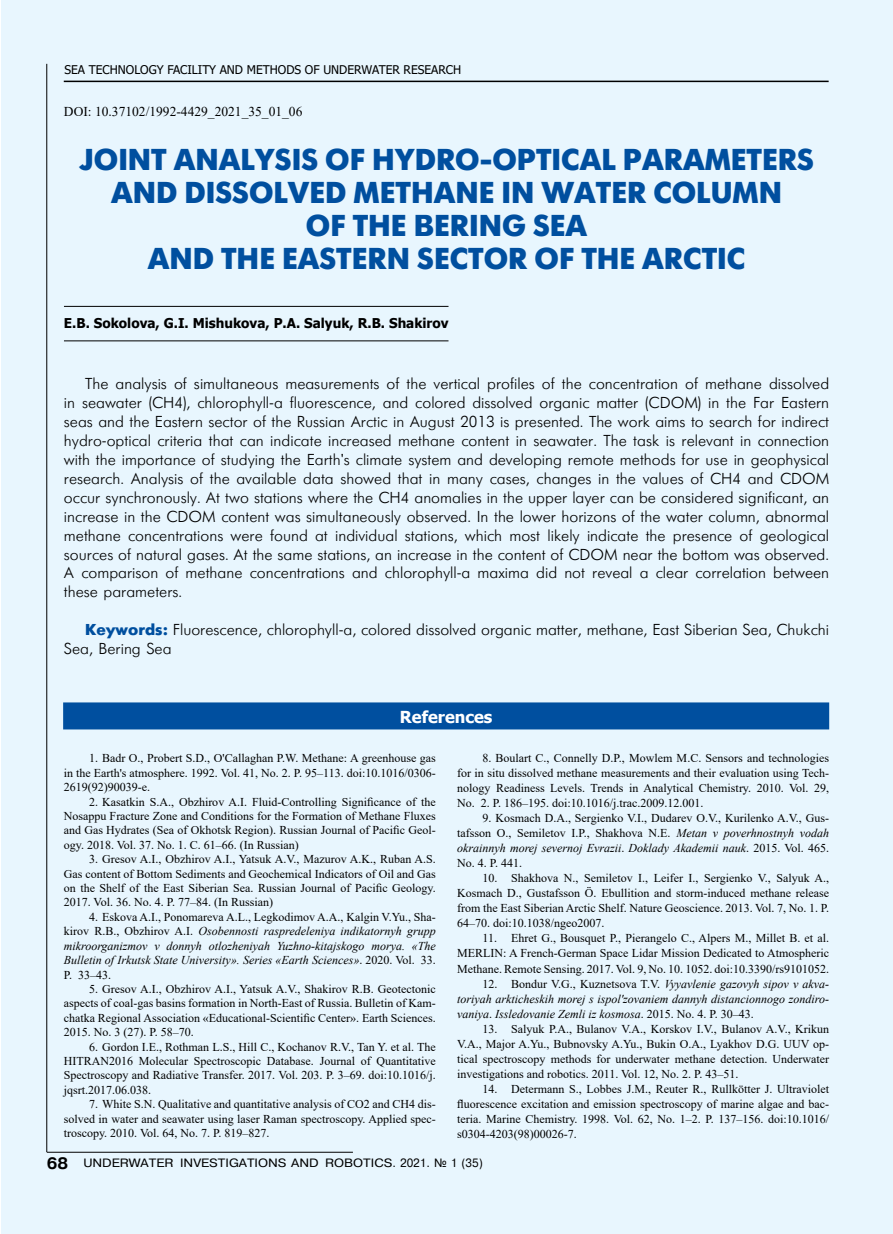
<style>
.page{position:relative;width:893px;height:1234px;background:#fff}
.page>*{position:absolute;margin:0;border:0;box-sizing:border-box;transform-origin:0 0}
.t1{font:700 30px/33px "Futuris C";color:#004f9f;text-align:center}
.t2{font:18px "Pragmatica Cond C";color:#000}
.t3{font:700 16.5px "Tahoma";color:#fff}
.t4{font:15.75px/18.9px "Futuris Cyrillic";color:#000;text-align:justify}
.t5{font:700 13.5px "Tahoma";color:#000}
.t6{font:13.5px "Times New Roman";color:#000}
.t7{font:12px/15px "Times New Roman";color:#000;text-align:justify}
.t8{font:italic 12px/14.4px "Times New Roman";color:#000;text-align:justify}
.t9{font:12px "Pragmatica Cyrillic";color:#000;scale:.95 1}
.t10{font:12px "Tahoma";color:#000}
.t11{font:12px "Pragmatica Cyrillic";color:#000;scale:1.1 1}
.s1{font-family:"Times New Roman";font-size:15px}
.s2{font-family:"Futuris";font-weight:700;color:#004f9f}
.s3{font-style:normal}
.s4{font-style:italic}
.s5{font-family:"Pragmatica CTT";font-weight:700;font-size:16.5px}
</style>
<div class="page">
<div style="left:2px;top:0;width:891px;height:1233px;background:#e8f6fe"></div>
<hr style="left:64px;top:81px;width:765px;height:1px;background:#000">
<hr style="left:47px;top:64px;width:1px;height:1087px;background:#000">
<hr style="left:47px;top:1151px;width:306px;height:1px;background:#000">
<div style="left:63px;top:702px;width:766px;height:27px;background:#004f9f"></div>
<hr style="left:64px;top:306px;width:384px;height:1px;background:#000">
<hr style="left:64px;top:340px;width:384px;height:1px;background:#000">
<h2 class="t2" style="left:42px;top:51px;width:376px"><span class="s1">●</span> МОДЕЛИ, АЛГОРИТМЫ И ПРОГРАММНЫЕ СРЕДСТВА</h2>
<h2 class="t2" style="left:64px;top:51px;width:302px">СИСТЕМЫ, ТЕХНОЛОГИ И ЭКСПЕРИМЕНТЫ</h2>
<p class="t10" style="left:64px;top:62px;width:398px">SEA TECHNOLOGY FACILITY AND METHODS OF UNDERWATER RESEARCH</p>
<p class="t6" style="left:64px;top:102px;width:240px">DOI: 10.37102/1992-4429_2021_35_01_06</p>
<h1 class="t1" style="left:79px;top:144px;width:736px">JOINT ANALYSIS OF HYDRO-OPTICAL PARAMETERS AND DISSOLVED METHANE IN WATER COLUMN<br>OF THE BERING SEA<br>AND THE EASTERN SECTOR OF THE ARCTIC</h1>
<p class="t5" style="left:64px;top:313px;width:386px">E.B. Sokolova, G.I. Mishukova, P.A. Salyuk, R.B. Shakirov</p>
<p class="t4" style="left:64px;top:375px;width:767px;text-indent:21px">The analysis of simultaneous measurements of the vertical profiles of the concentration of methane dissolved in seawater (CH4), chlorophyll-a fluorescence, and colored dissolved organic matter (CDOM) in the Far Eastern seas and the Eastern sector of the Russian Arctic in August 2013 is presented. The work aims to search for indirect hydro-optical criteria that can indicate increased methane content in seawater. The task is relevant in connection with the importance of studying the Earth's climate system and developing remote methods for use in geophysical research. Analysis of the available data showed that in many cases, changes in the values of CH4 and CDOM occur synchronously. At two stations where the CH4 anomalies in the upper layer can be considered significant, an increase in the CDOM content was simultaneously observed. In the lower horizons of the water column, abnormal methane concentrations were found at individual stations, which most likely indicate the presence of geological sources of natural gases. At the same stations, an increase in the content of CDOM near the bottom was observed.<br>A comparison of methane concentrations and chlorophyll-a maxima did not reveal a clear correlation between these parameters.</p>
<h3 class="t4" style="left:64px;top:620px;width:767px;text-indent:21px"><span class="s2">Keywords:</span> Fluorescence, chlorophyll-a, colored dissolved organic matter, methane, East Siberian Sea, Chukchi<br>Sea, Bering Sea</h3>
<h3 class="t3" style="left:400px;top:705px;width:94px">References</h3>
<p class="t7" style="left:64px;top:750px;width:374px;line-height:14.4px;text-indent:26px">1. Badr O., Probert S.D., O'Callaghan P.W. Methane: A greenhouse gas in the Earth's atmosphere. 1992. Vol. 41, No. 2. P. 95–113. doi:10.1016/0306- 2619(92)90039-e.</p>
<p class="t7" style="left:64px;top:793px;width:374px;line-height:14.4px;text-indent:26px">2. Kasatkin S.A., Obzhirov A.I. Fluid-Controlling Significance of the Nosappu Fracture Zone and Conditions for the Formation of Methane Fluxes and Gas Hydrates (Sea of Okhotsk Region). Russian Journal of Pacific Geol&shy;ogy. 2018. Vol. 37. No. 1. С. 61–66. (In Russian)</p>
<p class="t7" style="left:64px;top:851px;width:374px;line-height:14.4px;text-indent:26px">3. Gresov A.I., Obzhirov A.I., Yatsuk A.V., Mazurov A.K., Ruban A.S.<br>Gas content of Bottom Sediments and Geochemical Indicators of Oil and Gas on the Shelf of the East Siberian Sea. Russian Journal of Pacific Geology.<br>2017. Vol. 36. No. 4. P. 77–84. (In Russian)</p>
<p class="t8" style="left:64px;top:909px;width:374px;text-indent:26px"><span class="s3">4. Eskova A.I., Ponomareva A.L., Legkodimov A.A., Kalgin V.Yu., Sha&shy;kirov R.B., Obzhirov A.I.</span> Osobennosti raspredeleniya indikatornyh grupp mikroorganizmov v donnyh otlozheniyah Yuzhno-kitajskogo morya. «The Bulletin of Irkutsk State University». Series «Earth Sciences»<span class="s3">. 2020. Vol. 33.<br>P. 33–43.</span></p>
<p class="t7" style="left:64px;top:981px;width:374px;line-height:14.4px;text-indent:26px">5. Gresov A.I., Obzhirov A.I., Yatsuk A.V., Shakirov R.B. Geotectonic aspects of coal-gas basins formation in North-East of Russia. Bulletin of Kam&shy;chatka Regional Association «Educational-Scientific Center». Earth Sciences.<br>2015. No. 3 (27). P. 58–70.</p>
<p class="t7" style="left:64px;top:1038px;width:374px;line-height:14.4px;text-indent:26px">6. Gordon I.E., Rothman L.S., Hill C., Kochanov R.V., Tan Y. et al. The HITRAN2016 Molecular Spectroscopic Database. Journal of Quantitative Spectroscopy and Radiative Transfer. 2017. Vol. 203. P. 3–69. doi:10.1016/j. jqsrt.2017.06.038.</p>
<p class="t7" style="left:64px;top:1096px;width:374px;line-height:14.4px;text-indent:26px">7. White S.N. Qualitative and quantitative analysis of CO2 and CH4 dis&shy;solved in water and seawater using laser Raman spectroscopy. Applied spec&shy;troscopy. 2010. Vol. 64, No. 7. P. 819–827.</p>
<p class="t7" style="left:457px;top:750px;width:374px;text-indent:26px">8. Boulart C., Connelly D.P., Mowlem M.C. Sensors and technologies for in situ dissolved methane measurements and their evaluation using Tech&shy;nology Readiness Levels. Trends in Analytical Chemistry. 2010. Vol. 29, No. 2. P. 186–195. doi:10.1016/j.trac.2009.12.001.</p>
<p class="t7" style="left:457px;top:810px;width:374px;text-indent:26px">9. Kosmach D.A., Sergienko V.I., Dudarev O.V., Kurilenko A.V., Gus&shy;tafsson O., Semiletov I.P., Shakhova N.E. <span class="s4">Metan v poverhnostnyh vodah okrainnyh morej severnoj Evrazii</span>. <span class="s4">Doklady Akademii nauk</span>. 2015. Vol. 465.<br>No. 4. P. 441.</p>
<p class="t7" style="left:457px;top:870px;width:374px;text-indent:26px">10. Shakhova N., Semiletov I., Leifer I., Sergienko V., Salyuk A., Kosmach D., Gustafsson Ö. Ebullition and storm-induced methane release from the East Siberian Arctic Shelf. Nature Geoscience. 2013. Vol. 7, No. 1. P.<br>64–70. doi:10.1038/ngeo2007.</p>
<p class="t7" style="left:457px;top:930px;width:374px;text-indent:26px">11. Ehret G., Bousquet P., Pierangelo C., Alpers M., Millet B. et al.<br>MERLIN: A French-German Space Lidar Mission Dedicated to Atmospheric Methane. Remote Sensing. 2017. Vol. 9, No. 10. 1052. doi:10.3390/rs9101052.</p>
<p class="t8" style="left:457px;top:975px;width:374px;line-height:15px;text-indent:26px"><span class="s3">12. Bondur V.G., Kuznetsova T.V.</span> Vyyavlenie gazovyh sipov v akva&shy;toriyah arkticheskih morej s ispol'zovaniem dannyh distancionnogo zondiro&shy;vaniya<span class="s3">.</span> Issledovanie Zemli iz kosmosa<span class="s3">. 2015. No. 4. P. 30–43.</span></p>
<p class="t7" style="left:457px;top:1020px;width:374px;text-indent:26px">13. Salyuk P.A., Bulanov V.A., Korskov I.V., Bulanov A.V., Krikun V.A., Major A.Yu., Bubnovsky A.Yu., Bukin O.A., Lyakhov D.G. UUV op&shy;tical spectroscopy methods for underwater methane detection. Underwater investigations and robotics. 2011. Vol. 12, No. 2. P. 43–51.</p>
<p class="t7" style="left:457px;top:1080px;width:374px;text-indent:26px">14. Determann S., Lobbes J.M., Reuter R., Rullkötter J. Ultraviolet fluorescence excitation and emission spectroscopy of marine algae and bac&shy;teria. Marine Chemistry. 1998. Vol. 62, No. 1–2. P. 137–156. doi:10.1016/ s0304-4203(98)00026-7.</p>
<p class="t9" style="left:47px;top:1156px;width:440px"><span class="s5">68</span> ПОДВОДНЫЕ ИССЛЕДОВАНИЯ И РОБОТОТЕХНИКА. 2020. ¹ 4 (34)</p>
<p class="t11" style="left:83px;top:1156px;width:365px">UNDERWATER INVESTIGATIONS AND ROBOTICS. 2021. ¹ 1 (35)</p>
<p class="t9" style="left:400px;top:1156px;width:8px">1</p>
<p class="t9" style="left:431px;top:1156px;width:31px">1 5</p>
</div>
